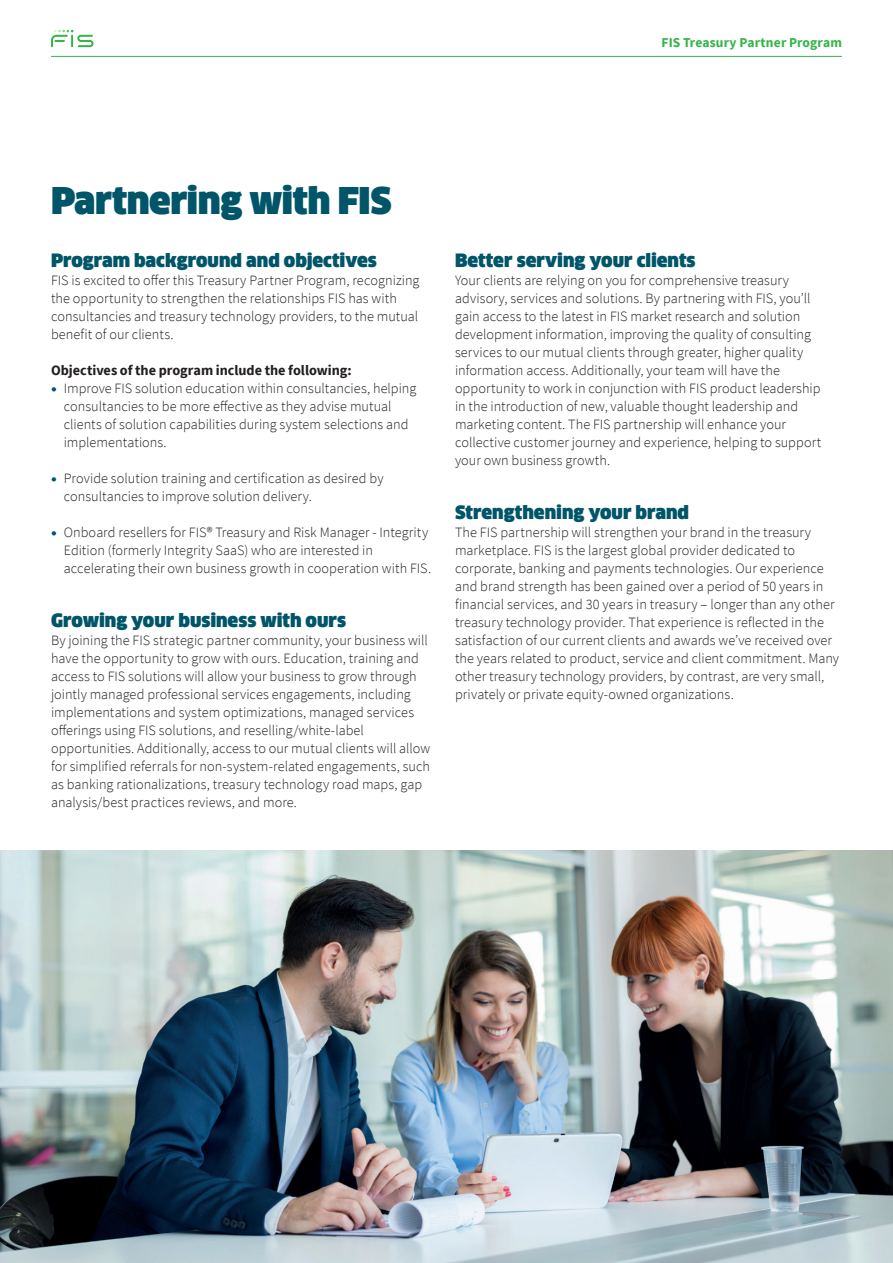
<style>
.page{position:relative;width:893px;height:1263px;background:#fff}
.page>*{position:absolute;margin:0;border:0;box-sizing:border-box;transform-origin:0 0}
.t1{font:900 36px "Clan Offc Pro";letter-spacing:-.015em;color:#005569}
.t2{font:900 18px "Clan Offc Pro";color:#005569}
.t3{font:300 14.25px/18px "Source Sans Pro";color:#231f20}
.t4{font:700 14.25px "Source Sans Pro";color:#231f20}
.t5{font:700 13.5px "Source Sans Pro";letter-spacing:.01em;color:#35b44a}
.s1{font-family:"Wigrum";font-size:10.5px;color:#005569}
</style>
<div class="page">
<hr style="left:51px;top:56px;width:791px;height:1px;background:#35b44a">
<svg style="left:51px;top:30px;width:43px;height:17px"></svg>
<img style="left:0;top:850px;width:893px;height:413px">
<p class="t5" style="left:662px;top:33px;width:182px">FIS Treasury Partner Program</p>
<h1 class="t1" style="left:51px;top:180px;width:342px">Partnering with FIS</h1>
<p class="t2" style="left:51px;top:250px;width:327px">Program background and objectives</p>
<p class="t3" style="left:51px;top:271px;width:370px">FIS is excited to offer this Treasury Partner Program, recognizing the opportunity to strengthen the relationships FIS has with consultancies and treasury technology providers, to the mutual benefit of our clients.</p>
<p class="t4" style="left:51px;top:361px;width:302px">Objectives of the program include the following:</p>
<p class="t3" style="left:64px;top:379px;width:354px;text-indent:-13px"><span class="s1">●</span> Improve FIS solution education within consultancies, helping consultancies to be more effective as they advise mutual clients of solution capabilities during system selections and implementations.</p>
<p class="t3" style="left:64px;top:469px;width:321px;text-indent:-13px"><span class="s1">●</span> Provide solution training and certification as desired by consultancies to improve solution delivery.</p>
<p class="t3" style="left:64px;top:523px;width:369px;text-indent:-13px"><span class="s1">●</span> Onboard resellers for FIS® Treasury and Risk Manager - Integrity<br>Edition (formerly Integrity SaaS) who are interested in accelerating their own business growth in cooperation with FIS.</p>
<p class="t2" style="left:51px;top:610px;width:296px">Growing your business with ours</p>
<p class="t3" style="left:51px;top:631px;width:381px">By joining the FIS strategic partner community, your business will have the opportunity to grow with ours. Education, training and access to FIS solutions will allow your business to grow through jointly managed professional services engagements, including implementations and system optimizations, managed services offerings using FIS solutions, and reselling/white-label opportunities. Additionally, access to our mutual clients will allow for simplified referrals for non-system-related engagements, such as banking rationalizations, treasury technology road maps, gap analysis/best practices reviews, and more.</p>
<p class="t2" style="left:455px;top:250px;width:242px">Better serving your clients</p>
<p class="t3" style="left:455px;top:271px;width:368px">Your clients are relying on you for comprehensive treasury advisory, services and solutions. By partnering with FIS, you’ll gain access to the latest in FIS market research and solution development information, improving the quality of consulting services to our mutual clients through greater, higher quality information access. Additionally, your team will have the opportunity to work in conjunction with FIS product leadership in the introduction of new, valuable thought leadership and marketing content. The FIS partnership will enhance your collective customer journey and experience, helping to support your own business growth.</p>
<p class="t2" style="left:455px;top:502px;width:236px">Strengthening your brand</p>
<p class="t3" style="left:455px;top:523px;width:386px">The FIS partnership will strengthen your brand in the treasury marketplace. FIS is the largest global provider dedicated to corporate, banking and payments technologies. Our experience and brand strength has been gained over a period of 50 years in financial services, and 30 years in treasury – longer than any other treasury technology provider. That experience is reflected in the satisfaction of our current clients and awards we’ve received over the years related to product, service and client commitment. Many other treasury technology providers, by contrast, are very small, privately or private equity-owned organizations.</p>
</div>
